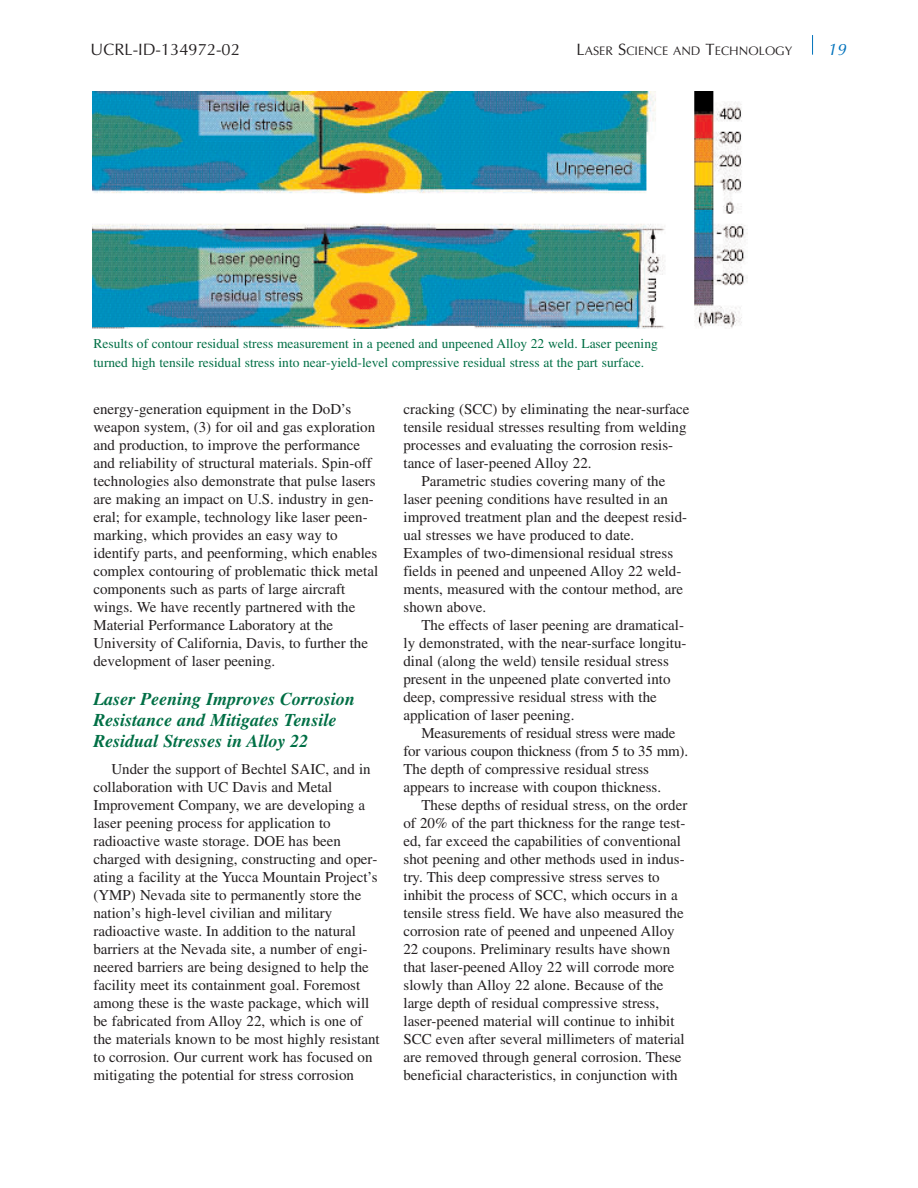
<style>
.page{position:relative;width:918px;height:1188px;background:#fff}
.page>*{position:absolute;margin:0;border:0;box-sizing:border-box;transform-origin:0 0}
.t1{font:italic 700 18px/21px "Times";color:#006f45}
.t2{font:16.5px "Optima";color:#231f20}
.t3{font:italic 16.5px "Optima";color:#0072bc}
.t4{font:15px/18px "Times";color:#231f20}
.t5{font:13.5px/18.8px "Times";color:#006f45}
.t6{font:12.3px "Optima";color:#231f20}
.s1{font-size:16.5px}
</style>
<div class="page">
<svg style="left:812px;top:35px;width:1px;height:20px"></svg>
<img style="left:92px;top:91px;width:656px;height:238px">
<p class="t2" style="left:91px;top:43px;width:151px">UCRL-ID-134972-02</p>
<p class="t6" style="left:577px;top:46px;width:217px"><span class="s1">L</span>ASER <span class="s1">S</span>CIENCE AND <span class="s1">T</span>ECHNOLOGY</p>
<p class="t3" style="left:828px;top:43px;width:20px">19</p>
<p class="t5" style="left:94px;top:336px;width:566px">Results of contour residual stress measurement in a peened and unpeened Alloy 22 weld. Laser peening turned high tensile residual stress into near-yield-level compressive residual stress at the part surface.</p>
<p class="t4" style="left:93px;top:401px;width:286px">energy-generation equipment in the DoD’s weapon system, (3) for oil and gas exploration and production, to improve the performance and reliability of structural materials. Spin-off technologies also demonstrate that pulse lasers are making an impact on U.S. industry in gen&shy;eral; for example, technology like laser peen&shy;marking, which provides an easy way to identify parts, and peenforming, which enables complex contouring of problematic thick metal components such as parts of large aircraft wings. We have recently partnered with the Material Performance Laboratory at the University of California, Davis, to further the development of laser peening.</p>
<p class="t1" style="left:93px;top:690px;width:263px">Laser Peening Improves Corrosion<br>Resistance and Mitigates Tensile<br>Residual Stresses in Alloy 22</p>
<p class="t4" style="left:93px;top:761px;width:288px;text-indent:18px">Under the support of Bechtel SAIC, and in collaboration with UC Davis and Metal Improvement Company, we are developing a laser peening process for application to radioactive waste storage. DOE has been charged with designing, constructing and oper&shy;ating a facility at the Yucca Mountain Project’s (YMP) Nevada site to permanently store the nation’s high-level civilian and military radioactive waste. In addition to the natural barriers at the Nevada site, a number of engi&shy;neered barriers are being designed to help the facility meet its containment goal. Foremost among these is the waste package, which will be fabricated from Alloy 22, which is one of the materials known to be most highly resistant to corrosion. Our current work has focused on mitigating the potential for stress corrosion</p>
<p class="t4" style="left:404px;top:401px;width:288px">cracking (SCC) by eliminating the near-surface</p>
<p class="t4" style="left:404px;top:419px;width:285px">tensile residual stresses resulting from welding</p>
<p class="t4" style="left:404px;top:437px;width:271px">processes and evaluating the corrosion resis-</p>
<p class="t4" style="left:404px;top:455px;width:190px">tance of laser-peened Alloy 22.</p>
<p class="t4" style="left:422px;top:473px;width:245px">Parametric studies covering many of the</p>
<p class="t4" style="left:404px;top:491px;width:266px">laser peening conditions have resulted in an</p>
<p class="t4" style="left:404px;top:509px;width:285px">improved treatment plan and the deepest resid-</p>
<p class="t4" style="left:404px;top:527px;width:232px">ual stresses we have produced to date.</p>
<p class="t4" style="left:404px;top:545px;width:271px">Examples of two-dimensional residual stress</p>
<p class="t4" style="left:404px;top:563px;width:279px">fields in peened and unpeened Alloy 22 weld-</p>
<p class="t4" style="left:404px;top:581px;width:281px">ments, measured with the contour method, are</p>
<p class="t4" style="left:404px;top:599px;width:84px">shown above.</p>
<p class="t4" style="left:422px;top:617px;width:264px">The effects of laser peening are dramatical-</p>
<p class="t4" style="left:404px;top:635px;width:285px">ly demonstrated, with the near-surface longitu-</p>
<p class="t4" style="left:404px;top:653px;width:267px">dinal (along the weld) tensile residual stress</p>
<p class="t4" style="left:404px;top:671px;width:269px">present in the unpeened plate converted into</p>
<p class="t4" style="left:404px;top:689px;width:255px">deep, compressive residual stress with the</p>
<p class="t4" style="left:404px;top:707px;width:173px">application of laser peening.</p>
<p class="t4" style="left:422px;top:725px;width:255px">Measurements of residual stress were made</p>
<p class="t4" style="left:404px;top:743px;width:286px">for various coupon thickness (from 5 to 35 mm).</p>
<p class="t4" style="left:404px;top:761px;width:247px">The depth of compressive residual stress</p>
<p class="t4" style="left:404px;top:779px;width:259px">appears to increase with coupon thickness.</p>
<p class="t4" style="left:422px;top:797px;width:267px">These depths of residual stress, on the order</p>
<p class="t4" style="left:404px;top:815px;width:283px">of 20% of the part thickness for the range test-</p>
<p class="t4" style="left:404px;top:833px;width:279px">ed, far exceed the capabilities of conventional</p>
<p class="t4" style="left:404px;top:851px;width:283px">shot peening and other methods used in indus-</p>
<p class="t4" style="left:404px;top:869px;width:258px">try. This deep compressive stress serves to</p>
<p class="t4" style="left:404px;top:887px;width:276px">inhibit the process of SCC, which occurs in a</p>
<p class="t4" style="left:404px;top:905px;width:282px">tensile stress field. We have also measured the</p>
<p class="t4" style="left:404px;top:923px;width:273px">corrosion rate of peened and unpeened Alloy</p>
<p class="t4" style="left:404px;top:941px;width:268px">22 coupons. Preliminary results have shown</p>
<p class="t4" style="left:404px;top:959px;width:273px">that laser-peened Alloy 22 will corrode more</p>
<p class="t4" style="left:404px;top:977px;width:262px">slowly than Alloy 22 alone. Because of the</p>
<p class="t4" style="left:404px;top:995px;width:257px">large depth of residual compressive stress,</p>
<p class="t4" style="left:404px;top:1013px;width:273px">laser-peened material will continue to inhibit</p>
<p class="t4" style="left:404px;top:1031px;width:283px">SCC even after several millimeters of material</p>
<p class="t4" style="left:404px;top:1049px;width:280px">are removed through general corrosion. These</p>
<p class="t4" style="left:404px;top:1067px;width:276px">beneficial characteristics, in conjunction with</p>
</div>
